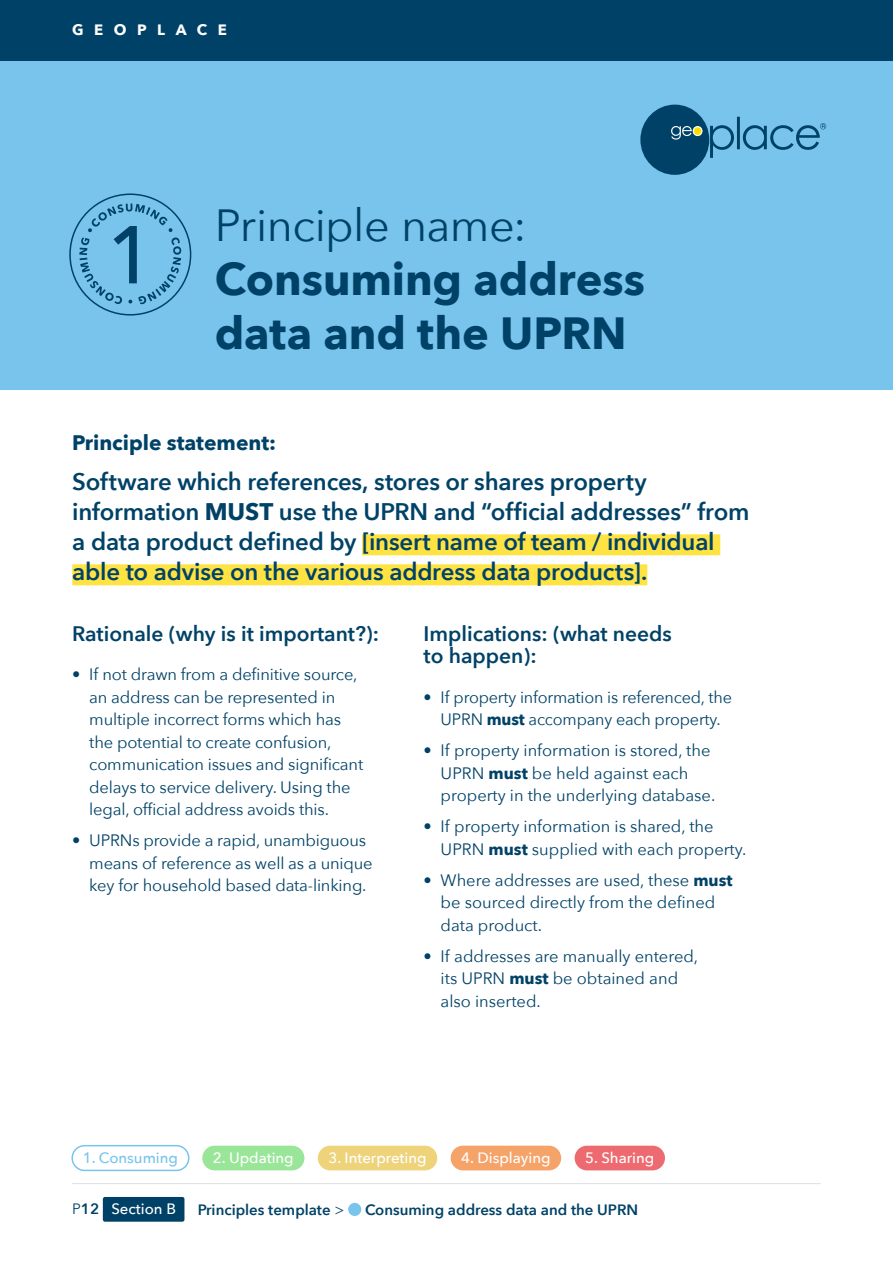
<style>
.page{position:relative;width:893px;height:1263px;background:#fff}
.page>*{position:absolute;margin:0;border:0;box-sizing:border-box;transform-origin:0 0}
.Section_Heads{font:700 45px/54px "Avenir Next";letter-spacing:-.005em;color:#004267}
.Cover_-_H2{font:600 24px/30px "Avenir Next";letter-spacing:-.01em;color:#004267}
.t1{font:600 21px/22.5px "Avenir Next";color:#004267}
.t2{font:700 21px "Avenir Next";color:#004267}
.t3{font:16.5px/22.5px "Avenir Next";letter-spacing:-.01em;color:#004267}
.Section_Tag{font:500 15px "Avenir Next";color:#fff}
.Running_Head{font:600 15px "Avenir Next";color:#004267}
.Section_Tag-2{font:500 15px "Avenir Next";color:#78c4ed}
.Running_Head-2{font:700 15px "Avenir Next";letter-spacing:.7em;color:#fff}
.s1{font-weight:400}
.s2{font-weight:700}
</style>
<div class="page">
<div style="left:0;top:0;width:893px;height:389px;background:#78c4ed"></div>
<div style="left:348px;top:1203px;width:13px;height:13px;background:#78c4ed;border-radius:50%"></div>
<div style="left:103px;top:1197px;width:81px;height:25px;background:#004267;border-radius:2px"></div>
<div style="left:0;top:0;width:893px;height:60px;background:#004267"></div>
<div style="left:640px;top:105px;width:69px;height:70px;background:#004267;border-radius:50%"></div>
<svg style="left:671px;top:126px;width:31px;height:14px"></svg>
<svg style="left:710px;top:117px;width:116px;height:41px"></svg>
<hr style="left:72px;top:1183px;width:749px;height:1px;background:#dedede">
<div style="left:71px;top:1145px;width:118px;height:26px;border:2px solid #78c4ed;border-radius:12px"></div>
<div style="left:318px;top:1146px;width:119px;height:24px;background:#eed37b;border-radius:12px"></div>
<div style="left:451px;top:1146px;width:110px;height:24px;background:#f5a369;border-radius:12px"></div>
<div style="left:575px;top:1146px;width:90px;height:24px;background:#ed6b70;border-radius:12px"></div>
<div style="left:202px;top:1146px;width:102px;height:24px;background:#99e699;border-radius:12px"></div>
<div style="left:69px;top:193px;width:122px;height:123px;border:2px solid #004267;border-radius:50%"></div>
<svg style="left:79px;top:204px;width:102px;height:100px"></svg>
<div style="left:362px;top:534px;width:358px;height:21px;background:#ffe343"></div>
<div style="left:72px;top:564px;width:575px;height:21px;background:#ffe343"></div>
<p class="Running_Head-2" style="left:72px;top:17px;width:156px">GEOPLACE</p>
<p class="Section_Heads" style="left:215px;top:198px;width:432px"><span class="s1">Principle name:<br></span>Consuming address data and the UPRN</p>
<h2 class="t2" style="left:72px;top:424px;width:205px">Principle statement:</h2>
<p class="Cover_-_H2" style="left:72px;top:466px;width:679px">Software which references, stores or shares property information <span class="s2">MUST</span> use the UPRN and “official addresses” from a data product defined by [insert name of team / individual able to advise on the various address data products].</p>
<h2 class="t1" style="left:72px;top:622px;width:308px">Rationale (why is it important?):</h2>
<p class="t3" style="left:89px;top:663px;width:275px;text-indent:-17px">• If not drawn from a definitive source, an address can be represented in multiple incorrect forms which has the potential to create confusion, communication issues and significant delays to service delivery. Using the legal, official address avoids this.</p>
<p class="t3" style="left:89px;top:829px;width:285px;text-indent:-17px">• UPRNs provide a rapid, unambiguous means of reference as well as a unique key for household based data-linking.</p>
<h2 class="t1" style="left:424px;top:622px;width:250px">Implications: (what needs to happen):</h2>
<p class="t3" style="left:424px;top:685px;width:310px;text-align:center">• If property information is referenced, the<br>UPRN <span class="s2">must</span> accompany each property.</p>
<p class="t3" style="left:441px;top:739px;width:276px;text-indent:-17px">• If property information is stored, the<br>UPRN <span class="s2">must</span> be held against each property in the underlying database.</p>
<p class="t3" style="left:441px;top:815px;width:307px;text-indent:-17px">• If property information is shared, the<br>UPRN <span class="s2">must</span> supplied with each property.</p>
<p class="t3" style="left:441px;top:868px;width:294px;text-indent:-17px">• Where addresses are used, these <span class="s2">must </span>be sourced directly from the defined data product.</p>
<p class="t3" style="left:441px;top:944px;width:259px;text-indent:-17px">• If addresses are manually entered, its UPRN <span class="s2">must</span> be obtained and also inserted.</p>
<p class="Section_Tag-2" style="left:83px;top:1145px;width:97px">1. Consuming</p>
<p class="Section_Tag" style="left:213px;top:1145px;width:82px">2. Updating</p>
<p class="Section_Tag" style="left:328px;top:1145px;width:100px">3. Interpreting</p>
<p class="Section_Tag" style="left:461px;top:1145px;width:91px">4. Displaying</p>
<p class="Section_Tag" style="left:585px;top:1145px;width:71px">5. Sharing</p>
<p class="Running_Head" style="left:72px;top:1196px;width:28px"><span class="s1">P</span>12</p>
<p class="Section_Tag" style="left:111px;top:1196px;width:66px">Section B</p>
<p class="Running_Head" style="left:198px;top:1196px;width:148px">Principles template <span class="s1">&gt;</span></p>
<p class="Running_Head" style="left:365px;top:1196px;width:275px">Consuming address data and the UPRN</p>
</div>
